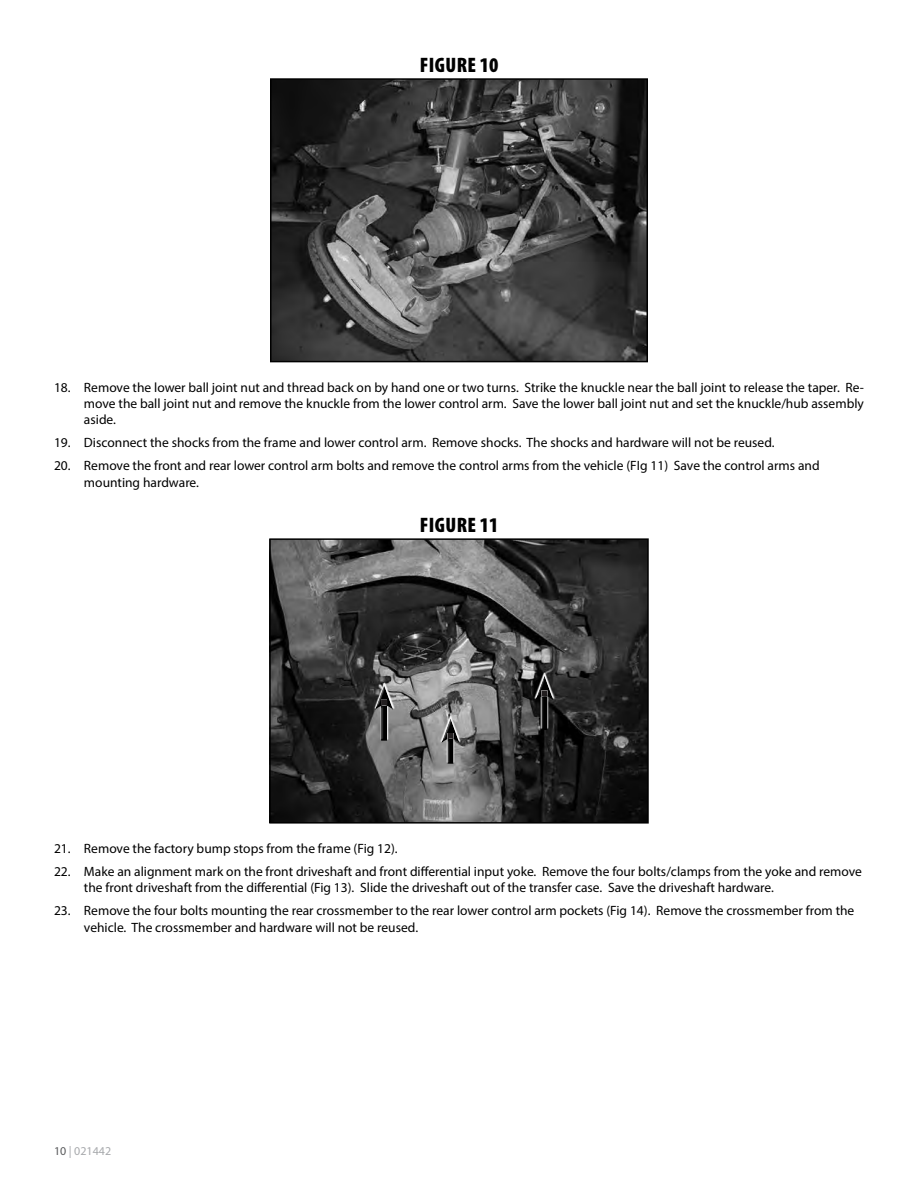
<style>
.page{position:relative;width:918px;height:1188px;background:#fff}
.page>*{position:absolute;margin:0;border:0;box-sizing:border-box;transform-origin:0 0}
.t1{font:900 condensed 21px "Myriad Pro";letter-spacing:.02em;color:#000}
.t2{font:13.5px/16.2px "Myriad Pro";color:#000}
.t3{font:12px "Myriad Pro";color:#a7a9ac}
.s1{color:#58595b}
</style>
<div class="page">
<img style="left:273px;top:81px;width:372px;height:278px">
<div style="left:270px;top:78px;width:378px;height:284px;border:2px solid #000"></div>
<img style="left:272px;top:541px;width:374px;height:280px">
<div style="left:269px;top:538px;width:380px;height:286px;border:2px solid #000"></div>
<svg style="left:374px;top:682px;width:21px;height:3px"></svg>
<div style="left:374px;top:684px;width:12px;height:58px;background:#fff;opacity:.75"></div>
<div style="left:374px;top:685px;width:21px;height:58px;background:#000;opacity:.75"></div>
<svg style="left:440px;top:715px;width:21px;height:3px"></svg>
<div style="left:440px;top:717px;width:13px;height:48px;background:#fff;opacity:.75"></div>
<div style="left:440px;top:718px;width:22px;height:48px;background:#000;opacity:.75"></div>
<svg style="left:534px;top:672px;width:21px;height:57px"></svg>
<div style="left:533px;top:675px;width:21px;height:57px;background:#000;opacity:.75"></div>
<h1 class="t1" style="left:420px;top:53px;width:80px">FIGURE 10</h1>
<p class="t2" style="left:84px;top:379px;width:782px;text-align:justify;text-indent:-30px">18. Remove the lower ball joint nut and thread back on by hand one or two turns. Strike the knuckle near the ball joint to release the taper. Re&shy;move the ball joint nut and remove the knuckle from the lower control arm. Save the lower ball joint nut and set the knuckle/hub assembly aside.</p>
<p class="t2" style="left:54px;top:435px;width:722px">19. Disconnect the shocks from the frame and lower control arm. Remove shocks. The shocks and hardware will not be reused.</p>
<p class="t2" style="left:84px;top:458px;width:737px;text-indent:-30px">20. Remove the front and rear lower control arm bolts and remove the control arms from the vehicle (FIg 11) Save the control arms and mounting hardware.</p>
<h1 class="t1" style="left:420px;top:513px;width:80px">FIGURE 11</h1>
<p class="t2" style="left:54px;top:840px;width:345px">21. Remove the factory bump stops from the frame (Fig 12).</p>
<p class="t2" style="left:84px;top:863px;width:780px;text-indent:-30px">22. Make an alignment mark on the front driveshaft and front differential input yoke. Remove the four bolts/clamps from the yoke and remove the front driveshaft from the differential (Fig 13). Slide the driveshaft out of the transfer case. Save the driveshaft hardware.</p>
<p class="t2" style="left:84px;top:903px;width:772px;text-indent:-30px">23. Remove the four bolts mounting the rear crossmember to the rear lower control arm pockets (Fig 14). Remove the crossmember from the vehicle. The crossmember and hardware will not be reused.</p>
<p class="t3" style="left:54px;top:1143px;width:59px"><span class="s1">10</span> | 021442</p>
</div>
